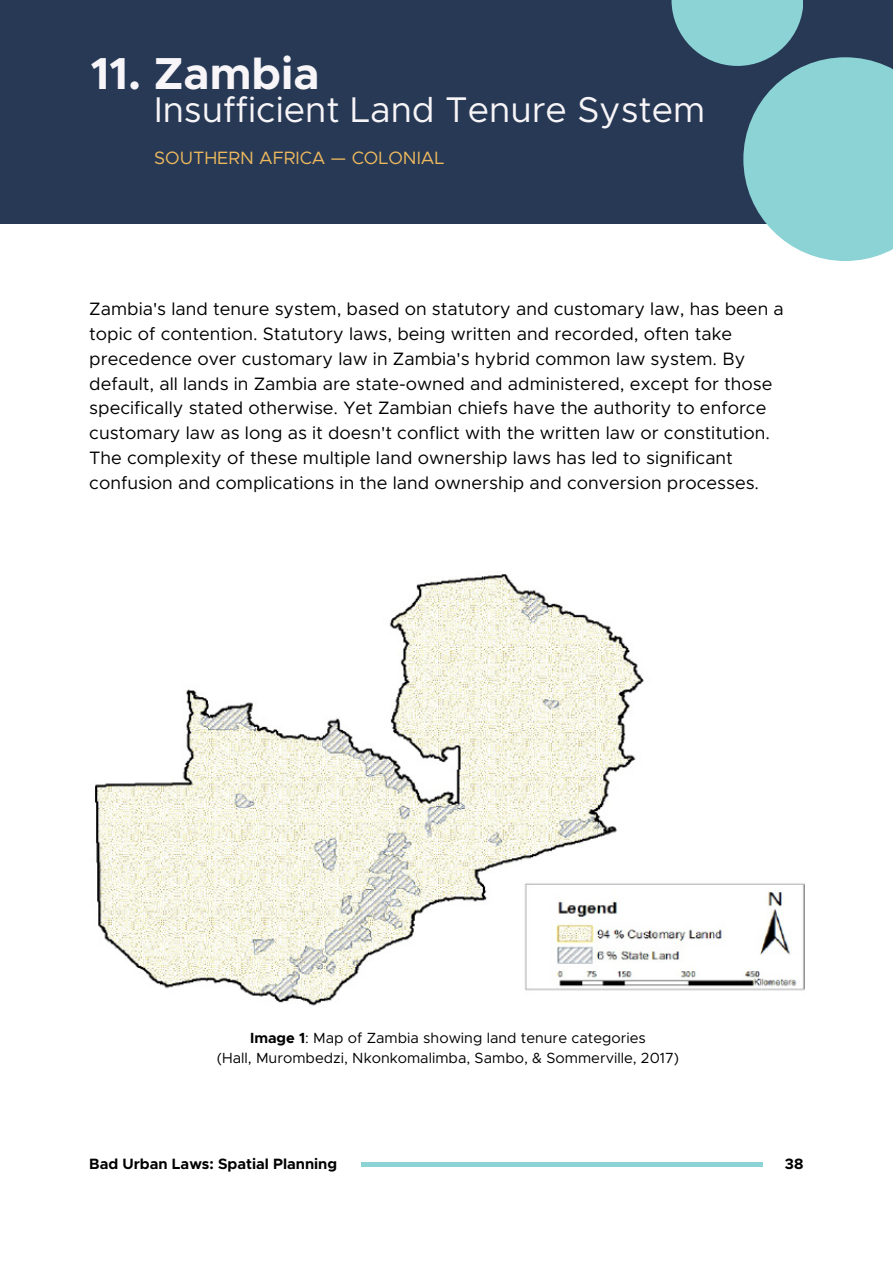
<style>
.page{position:relative;width:893px;height:1264px;background:#fff}
.page>*{position:absolute;margin:0;border:0;box-sizing:border-box;transform-origin:0 0}
.t1{font:700 45px "Metropolis";color:#f8f5f8}
.t2{font:35.85px "Metropolis";color:#f8f5f8}
.t3{font:18px/24.8px "Metropolis";color:#000}
.t4{font:18px "Metropolis";color:#efba5e}
.t5{font:700 15px "Metropolis";color:#000}
.t6{font:14.7px "Metropolis";color:#000}
.s1{font-weight:700}
</style>
<div class="page">
<div style="left:0;top:0;width:892px;height:224px;background:#273955"></div>
<div style="left:671px;top:0;width:132px;height:66px;background:#8cd3d6"></div>
<svg style="left:671px;top:57px;width:221px;height:204px"></svg>
<img style="left:95px;top:574px;width:710px;height:432px">
<hr style="left:361px;top:1162px;width:402px;height:4px;background:#8cd3d6">
<p class="t1" style="left:91px;top:53px;width:230px">11. Zambia</p>
<p class="t2" style="left:154px;top:93px;width:552px">Insufficient Land Tenure System</p>
<p class="t4" style="left:154px;top:149px;width:292px">SOUTHERN AFRICA — COLONIAL</p>
<p class="t3" style="left:89px;top:298px;width:696px">Zambia's land tenure system, based on statutory and customary law, has been a topic of contention. Statutory laws, being written and recorded, often take precedence over customary law in Zambia's hybrid common law system. By default, all lands in Zambia are state-owned and administered, except for those specifically stated otherwise. Yet Zambian chiefs have the authority to enforce customary law as long as it doesn't conflict with the written law or constitution.<br>The complexity of these multiple land ownership laws has led to significant confusion and complications in the land ownership and conversion processes.</p>
<p class="t6" style="left:250px;top:1030px;width:397px"><span class="s1">Image 1</span>: Map of Zambia showing land tenure categories</p>
<p class="t6" style="left:217px;top:1050px;width:464px">(Hall, Murombedzi, Nkonkomalimba, Sambo, &amp; Sommerville, 2017)</p>
<p class="t5" style="left:89px;top:1156px;width:249px">Bad Urban Laws: Spatial Planning</p>
<p class="t5" style="left:784px;top:1156px;width:20px">38</p>
</div>
